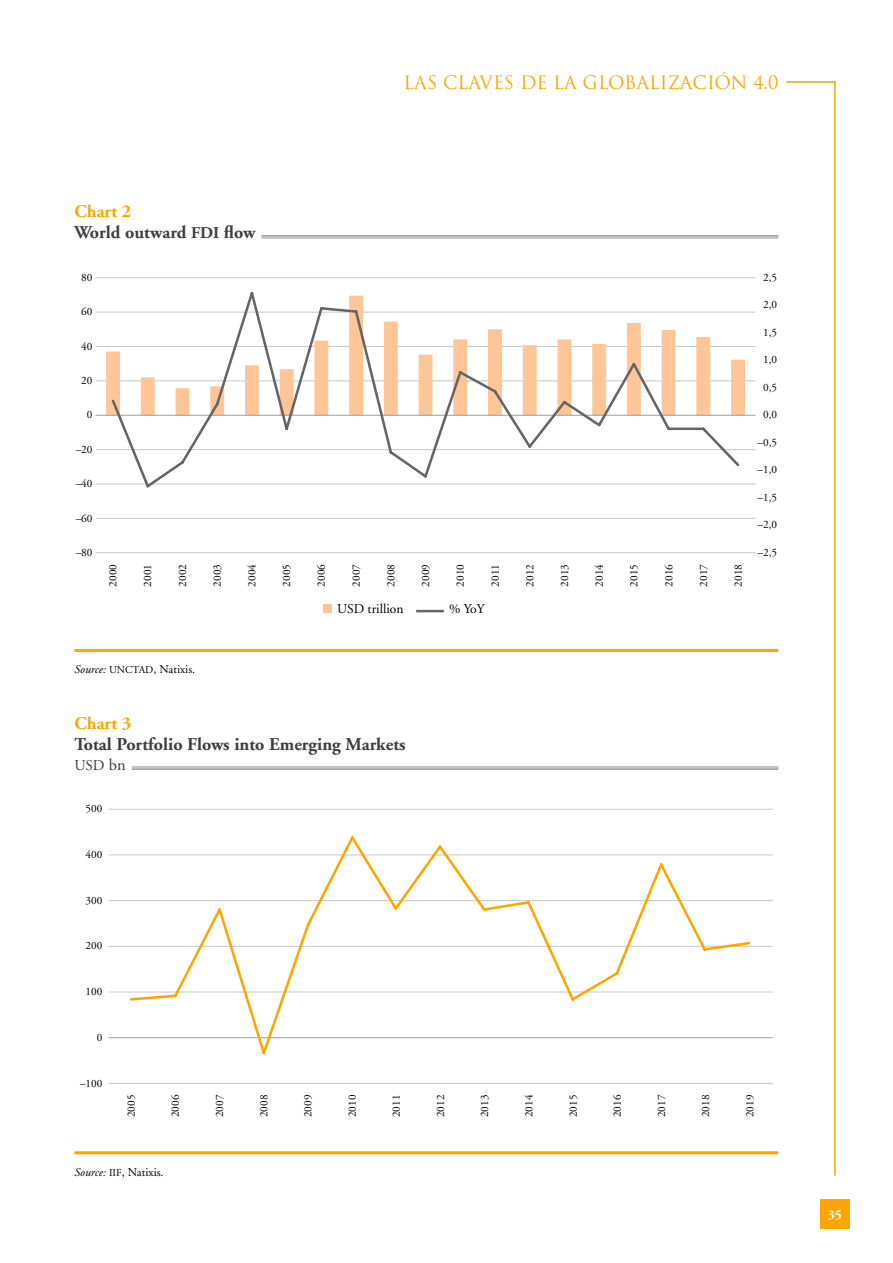
<style>
.page{position:relative;width:893px;height:1263px;background:#fff}
.page>*{position:absolute;margin:0;border:0;box-sizing:border-box;transform-origin:0 0}
.t1{font:700 18px/21px "Adobe Garamond";color:#3e3d40}
.t2{font:18px "Trajan Pro";color:#ffa400}
.t3{font:700 18px "Adobe Garamond";color:#ffa400}
.t4{font:15px "Adobe Garamond";color:#3e3d40}
.t5{font:13.5px "Adobe Garamond";color:#000}
.t6{font:700 13.5px "Adobe Garamond";color:#fff}
.t7{font:12px "Adobe Garamond";color:#000}
.t8{font:11.25px "Adobe Garamond";color:#000}
.s1{color:#ffa400}
.s2{font-size:16.5px}
.s3{font-style:italic}
.s4{font-size:10.5px}
</style>
<div class="page">
<hr style="left:834px;top:81px;width:2px;height:1095px;background:#ffa400">
<hr style="left:787px;top:81px;width:49px;height:2px;background:#ffa400">
<div style="left:820px;top:1199px;width:30px;height:30px;background:#ffa400"></div>
<hr style="left:261px;top:235px;width:517px;height:1px;background:#9c9e9f">
<hr style="left:261px;top:237px;width:517px;height:1px;background:#9c9e9f">
<hr style="left:261px;top:238px;width:517px;height:1px;background:#9c9e9f">
<hr style="left:74px;top:649px;width:704px;height:3px;background:#ffa400">
<hr style="left:96px;top:552px;width:659px;height:1px;background:#c6c7c8">
<hr style="left:96px;top:277px;width:659px;height:1px;background:#c6c7c8">
<hr style="left:96px;top:312px;width:659px;height:1px;background:#c6c7c8">
<hr style="left:96px;top:346px;width:659px;height:1px;background:#c6c7c8">
<hr style="left:96px;top:484px;width:659px;height:1px;background:#c6c7c8">
<hr style="left:96px;top:380px;width:659px;height:1px;background:#c6c7c8">
<hr style="left:96px;top:449px;width:659px;height:1px;background:#c6c7c8">
<hr style="left:96px;top:518px;width:659px;height:1px;background:#c6c7c8">
<hr style="left:416px;top:610px;width:28px;height:2px;background:#646567">
<div style="left:323px;top:604px;width:9px;height:8px;background:#ffc594"></div>
<hr style="left:96px;top:415px;width:659px;height:1px;background:#9c9e9f">
<svg style="left:110px;top:292px;width:632px;height:196px"></svg>
<hr style="left:132px;top:767px;width:646px;height:1px;background:#9c9e9f">
<hr style="left:132px;top:768px;width:646px;height:1px;background:#9c9e9f">
<hr style="left:132px;top:769px;width:646px;height:1px;background:#9c9e9f">
<hr style="left:74px;top:1151px;width:704px;height:3px;background:#ffa400">
<hr style="left:109px;top:1083px;width:664px;height:1px;background:#c6c7c8">
<hr style="left:109px;top:809px;width:664px;height:1px;background:#c6c7c8">
<hr style="left:109px;top:854px;width:664px;height:1px;background:#c6c7c8">
<hr style="left:109px;top:900px;width:664px;height:1px;background:#c6c7c8">
<hr style="left:109px;top:946px;width:664px;height:1px;background:#c6c7c8">
<hr style="left:109px;top:991px;width:664px;height:1px;background:#c6c7c8">
<hr style="left:109px;top:1037px;width:664px;height:1px;background:#9c9e9f">
<svg style="left:128px;top:836px;width:624px;height:219px"></svg>
<h1 class="t1" style="left:74px;top:201px;width:182px"><span class="s1">Chart 2<br></span>World outward <span class="s2">FDI</span> flow</h1>
<p class="t8" style="left:81px;top:271px;width:13px">80</p>
<p class="t8" style="left:81px;top:306px;width:13px">60</p>
<p class="t8" style="left:81px;top:340px;width:13px">40</p>
<p class="t8" style="left:81px;top:374px;width:13px">20</p>
<p class="t8" style="left:87px;top:409px;width:7px">0</p>
<p class="t8" style="left:76px;top:443px;width:18px">–20</p>
<p class="t8" style="left:76px;top:478px;width:18px">–40</p>
<p class="t8" style="left:76px;top:512px;width:18px">–60</p>
<p class="t8" style="left:76px;top:546px;width:18px">–80</p>
<h1 class="t2" style="left:403px;top:71px;width:376px">LAS CLAVES DE LA GLOBALIZACIÓN 4.0</h1>
<p class="t8" style="left:763px;top:271px;width:16px">2,5</p>
<p class="t8" style="left:763px;top:299px;width:16px">2,0</p>
<p class="t8" style="left:763px;top:326px;width:16px">1,5</p>
<p class="t8" style="left:763px;top:354px;width:16px">1,0</p>
<p class="t8" style="left:763px;top:381px;width:16px">0,5</p>
<p class="t8" style="left:763px;top:409px;width:16px">0,0</p>
<p class="t8" style="left:757px;top:436px;width:21px">–0,5</p>
<p class="t8" style="left:757px;top:464px;width:21px">–1,0</p>
<p class="t8" style="left:757px;top:491px;width:21px">–1,5</p>
<p class="t8" style="left:757px;top:519px;width:21px">–2,0</p>
<p class="t8" style="left:757px;top:546px;width:21px">–2,5</p>
<p class="t8" style="left:107px;top:587px;width:24px;rotate:-90deg">2000</p>
<p class="t8" style="left:142px;top:587px;width:24px;rotate:-90deg">2001</p>
<p class="t8" style="left:176px;top:587px;width:24px;rotate:-90deg">2002</p>
<p class="t8" style="left:211px;top:587px;width:24px;rotate:-90deg">2003</p>
<p class="t8" style="left:246px;top:587px;width:24px;rotate:-90deg">2004</p>
<p class="t8" style="left:281px;top:587px;width:24px;rotate:-90deg">2005</p>
<p class="t8" style="left:315px;top:587px;width:24px;rotate:-90deg">2006</p>
<p class="t8" style="left:350px;top:587px;width:24px;rotate:-90deg">2007</p>
<p class="t8" style="left:385px;top:587px;width:24px;rotate:-90deg">2008</p>
<p class="t8" style="left:420px;top:587px;width:24px;rotate:-90deg">2009</p>
<p class="t8" style="left:454px;top:587px;width:24px;rotate:-90deg">2010</p>
<p class="t8" style="left:489px;top:587px;width:24px;rotate:-90deg">2011</p>
<p class="t8" style="left:524px;top:587px;width:24px;rotate:-90deg">2012</p>
<p class="t8" style="left:559px;top:587px;width:24px;rotate:-90deg">2013</p>
<p class="t8" style="left:593px;top:587px;width:24px;rotate:-90deg">2014</p>
<p class="t8" style="left:628px;top:587px;width:24px;rotate:-90deg">2015</p>
<p class="t8" style="left:663px;top:587px;width:24px;rotate:-90deg">2016</p>
<p class="t8" style="left:697px;top:587px;width:24px;rotate:-90deg">2017</p>
<p class="t8" style="left:732px;top:587px;width:24px;rotate:-90deg">2018</p>
<p class="t5" style="left:337px;top:601px;width:68px">USD trillion</p>
<p class="t5" style="left:449px;top:601px;width:37px">% YoY</p>
<p class="t7" style="left:74px;top:663px;width:122px"><span class="s3">Source:</span> <span class="s4">UNCTAD</span>, Natixis.</p>
<h1 class="t3" style="left:74px;top:714px;width:58px">Chart 3</h1>
<h1 class="t1" style="left:74px;top:734px;width:333px">Total Portfolio Flows into Emerging Markets</h1>
<h2 class="t4" style="left:74px;top:757px;width:53px">USD <span class="s2">bn</span></h2>
<p class="t8" style="left:86px;top:803px;width:18px">500</p>
<p class="t8" style="left:86px;top:848px;width:18px">400</p>
<p class="t8" style="left:86px;top:894px;width:18px">300</p>
<p class="t8" style="left:86px;top:940px;width:18px">200</p>
<p class="t8" style="left:86px;top:985px;width:18px">100</p>
<p class="t8" style="left:97px;top:1031px;width:7px">0</p>
<p class="t8" style="left:80px;top:1077px;width:24px">–100</p>
<p class="t8" style="left:125px;top:1117px;width:24px;rotate:-90deg">2005</p>
<p class="t8" style="left:169px;top:1117px;width:24px;rotate:-90deg">2006</p>
<p class="t8" style="left:214px;top:1117px;width:24px;rotate:-90deg">2007</p>
<p class="t8" style="left:258px;top:1117px;width:24px;rotate:-90deg">2008</p>
<p class="t8" style="left:302px;top:1117px;width:24px;rotate:-90deg">2009</p>
<p class="t8" style="left:346px;top:1117px;width:24px;rotate:-90deg">2010</p>
<p class="t8" style="left:390px;top:1117px;width:24px;rotate:-90deg">2011</p>
<p class="t8" style="left:434px;top:1117px;width:24px;rotate:-90deg">2012</p>
<p class="t8" style="left:479px;top:1117px;width:24px;rotate:-90deg">2013</p>
<p class="t8" style="left:523px;top:1117px;width:24px;rotate:-90deg">2014</p>
<p class="t8" style="left:567px;top:1117px;width:24px;rotate:-90deg">2015</p>
<p class="t8" style="left:611px;top:1117px;width:24px;rotate:-90deg">2016</p>
<p class="t8" style="left:655px;top:1117px;width:24px;rotate:-90deg">2017</p>
<p class="t8" style="left:700px;top:1117px;width:24px;rotate:-90deg">2018</p>
<p class="t8" style="left:744px;top:1117px;width:24px;rotate:-90deg">2019</p>
<p class="t7" style="left:74px;top:1165px;width:91px"><span class="s3">Source:</span> <span class="s4">IIF</span>, Natixis.</p>
<p class="t6" style="left:828px;top:1207px;width:16px">35</p>
</div>
